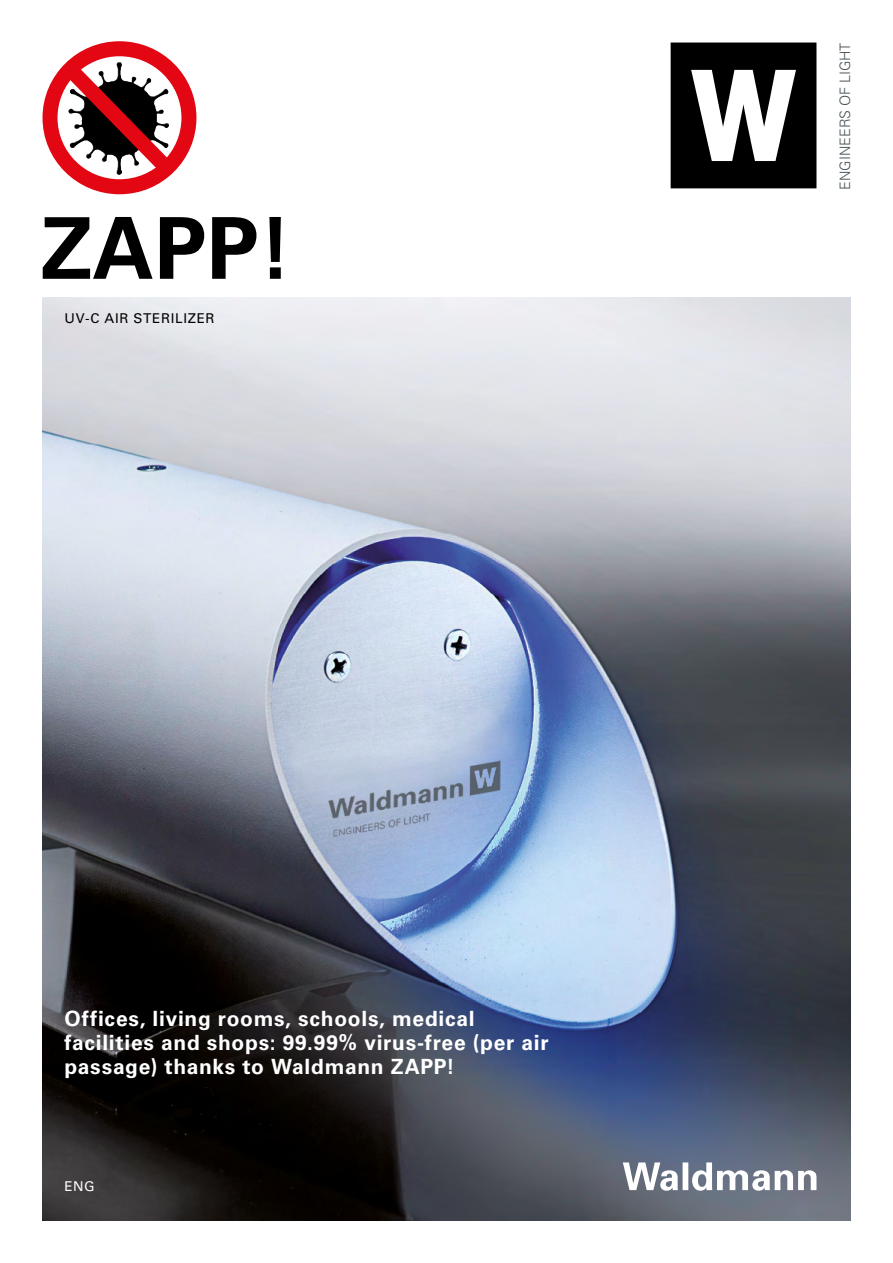
<style>
.page{position:relative;width:893px;height:1263px;background:#fff}
.page>*{position:absolute;margin:0;border:0;box-sizing:border-box;transform-origin:0 0}
.t1{font:700 85.5px "Univers LT Pro 65";color:#000}
.t2{font:700 21px/24px "Univers LT Pro 65";letter-spacing:.035em;color:#fff}
.t3{font:300 14.4px "Univers LT Pro 45";color:#485156}
.t4{font:13.5px "Univers LT Pro 55 Roman";letter-spacing:.055em;color:#000}
.t5{font:13.5px "Univers LT Pro 55 Roman";color:#fff}
</style>
<div class="page">
<img style="left:43px;top:298px;width:807px;height:922px">
<svg style="left:671px;top:43px;width:145px;height:145px"></svg>
<svg style="left:623px;top:1162px;width:193px;height:29px"></svg>
<div style="left:43px;top:41px;width:153px;height:153px;border:15px solid #e30613;border-radius:50%"></div>
<svg style="left:51px;top:50px;width:135px;height:137px"></svg>
<h1 class="t1" style="left:40px;top:198px;width:253px">ZAPP!</h1>
<p class="t4" style="left:64px;top:310px;width:152px">UV-C AIR STERILIZER</p>
<p class="t2" style="left:64px;top:1007px;width:486px">Offices, living rooms, schools, medical facilities and shops: 99.99% virus-free (per air passage) thanks to Waldmann ZAPP!</p>
<p class="t5" style="left:64px;top:1178px;width:32px">ENG</p>
<p class="t3" style="left:836px;top:190px;width:149px;rotate:-90deg">ENGINEERS OF LIGHT</p>
</div>
